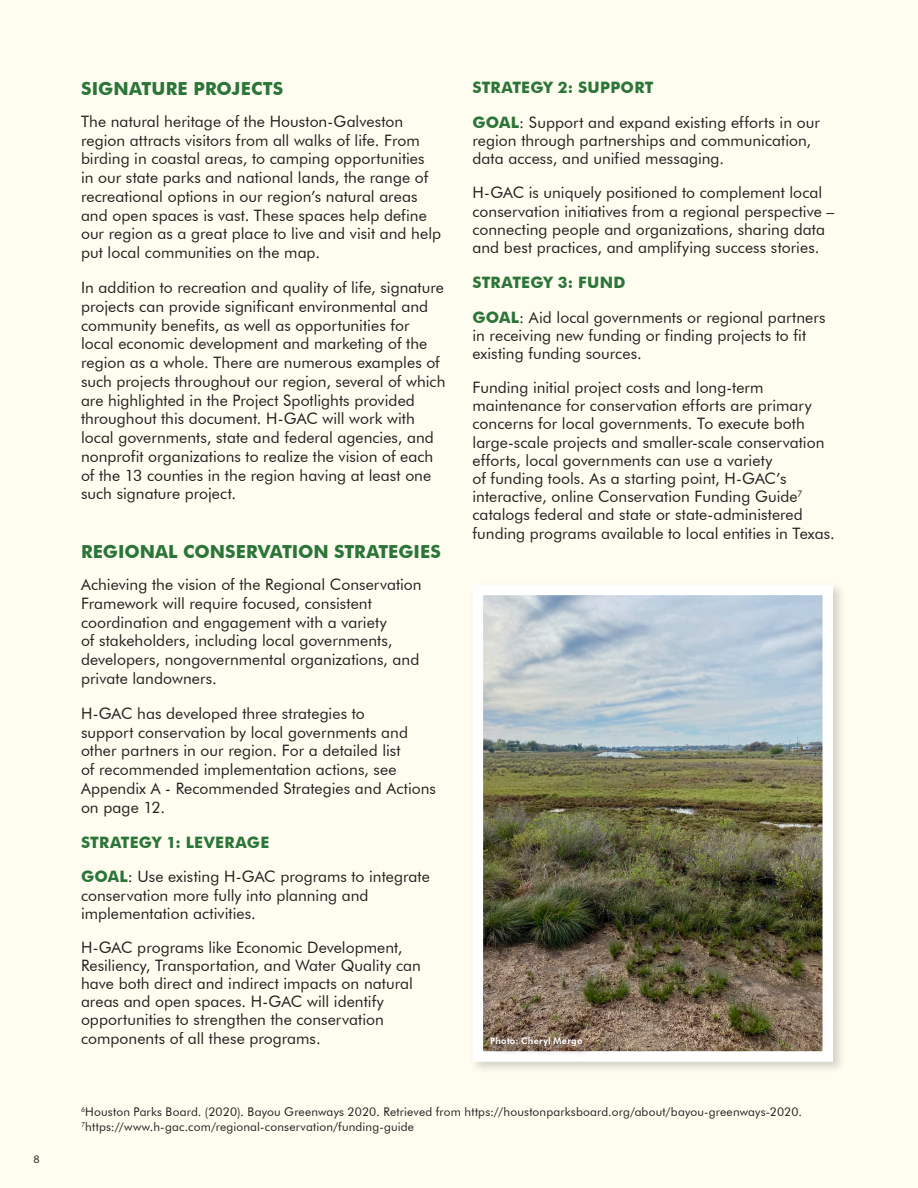
<style>
.page{position:relative;width:918px;height:1188px;background:#fffdf0}
.page>*{position:absolute;margin:0;border:0;box-sizing:border-box;transform-origin:0 0}
.Heading_3{font:700 18px "Futura BT";color:#2c7539}
.t1{font:15.75px/18.8px "Futura BT";color:#231f20}
.t2{font:700 15.75px "Futura BT";letter-spacing:.015em;color:#2c7539}
.t3{font:12px/14.4px "Futura BT";letter-spacing:.015em;color:#231f20}
.t4{font:10.5px "Futura BT";color:#231f20}
.Heading_2{font:800 9px "Futura BT";letter-spacing:.025em;color:#fff}
.s1{font-weight:700;color:#2c7539}
</style>
<div class="page">
<div style="left:469px;top:581px;width:377px;height:494px;background:#231f20;opacity:.2"></div>
<img style="left:484px;top:596px;width:338px;height:455px">
<div style="left:473px;top:585px;width:360px;height:477px;border:10px solid #fff"></div>
<div style="left:488px;top:1035px;width:106px;height:23px;background:#231f20;opacity:.5"></div>
<p class="t4" style="left:33px;top:1153px;width:8px">8</p>
<p class="Heading_3" style="left:81px;top:77px;width:204px">SIGNATURE PROJECTS</p>
<p class="t1" style="left:81px;top:112px;width:362px">The natural heritage of the Houston-Galveston region attracts visitors from all walks of life. From birding in coastal areas, to camping opportunities<br>in our state parks and national lands, the range of recreational options in our region’s natural areas and open spaces is vast. These spaces help define our region as a great place to live and visit and help put local communities on the map.</p>
<p class="t1" style="left:81px;top:278px;width:366px">In addition to recreation and quality of life, signature projects can provide significant environmental and community benefits, as well as opportunities for local economic development and marketing of the region as a whole. There are numerous examples of such projects throughout our region, several of which are highlighted in the Project Spotlights provided throughout this document. H-GAC will work with local governments, state and federal agencies, and nonprofit organizations to realize the vision of each of the 13 counties in the region having at least one such signature project.</p>
<p class="Heading_3" style="left:81px;top:541px;width:361px">REGIONAL CONSERVATION STRATEGIES</p>
<p class="t1" style="left:81px;top:575px;width:342px">Achieving the vision of the Regional Conservation Framework will require focused, consistent coordination and engagement with a variety<br>of stakeholders, including local governments, developers, nongovernmental organizations, and private landowners.</p>
<p class="t1" style="left:81px;top:704px;width:356px">H-GAC has developed three strategies to<br>support conservation by local governments and other partners in our region. For a detailed list<br>of recommended implementation actions, see Appendix A - Recommended Strategies and Actions on page 12.</p>
<p class="t2" style="left:81px;top:832px;width:190px">STRATEGY 1: LEVERAGE</p>
<p class="t1" style="left:81px;top:868px;width:350px;line-height:18.1px"><span class="s1">GOAL</span>: Use existing H-GAC programs to integrate conservation more fully into planning and implementation activities.</p>
<p class="t1" style="left:81px;top:938px;width:341px;line-height:18.1px">H-GAC programs like Economic Development, Resiliency, Transportation, and Water Quality can have both direct and indirect impacts on natural areas and open spaces. H-GAC will identify opportunities to strengthen the conservation components of all these programs.</p>
<p class="t2" style="left:472px;top:78px;width:183px">STRATEGY 2: SUPPORT</p>
<p class="t1" style="left:472px;top:113px;width:349px;line-height:18.1px"><span class="s1">GOAL</span>: Support and expand existing efforts in our region through partnerships and communication, data access, and unified messaging.</p>
<p class="t1" style="left:472px;top:184px;width:363px;line-height:18.1px">H-GAC is uniquely positioned to complement local conservation initiatives from a regional perspective – connecting people and organizations, sharing data and best practices, and amplifying success stories.</p>
<p class="t2" style="left:472px;top:273px;width:154px">STRATEGY 3: FUND</p>
<p class="t1" style="left:472px;top:308px;width:355px;line-height:18.1px"><span class="s1">GOAL</span>: Aid local governments or regional partners in receiving new funding or finding projects to fit existing funding sources.</p>
<p class="t1" style="left:472px;top:378px;width:364px;line-height:18.1px">Funding initial project costs and long-term maintenance for conservation efforts are primary concerns for local governments. To execute both large-scale projects and smaller-scale conservation efforts, local governments can use a variety<br>of funding tools. As a starting point, H-GAC’s interactive, online Conservation Funding Guide<sup>7 </sup>catalogs federal and state or state-administered funding programs available to local entities in Texas.</p>
<p class="Heading_2" style="left:490px;top:1036px;width:94px">Photo: Cheryl Mergo</p>
<p class="t3" style="left:81px;top:1105px;width:723px"><sup>6</sup>Houston Parks Board. (2020). Bayou Greenways 2020. Retrieved from https://houstonparksboard.org/about/bayou-greenways-2020.<br><sup>7</sup>https://www.h-gac.com/regional-conservation/funding-guide</p>
</div>
